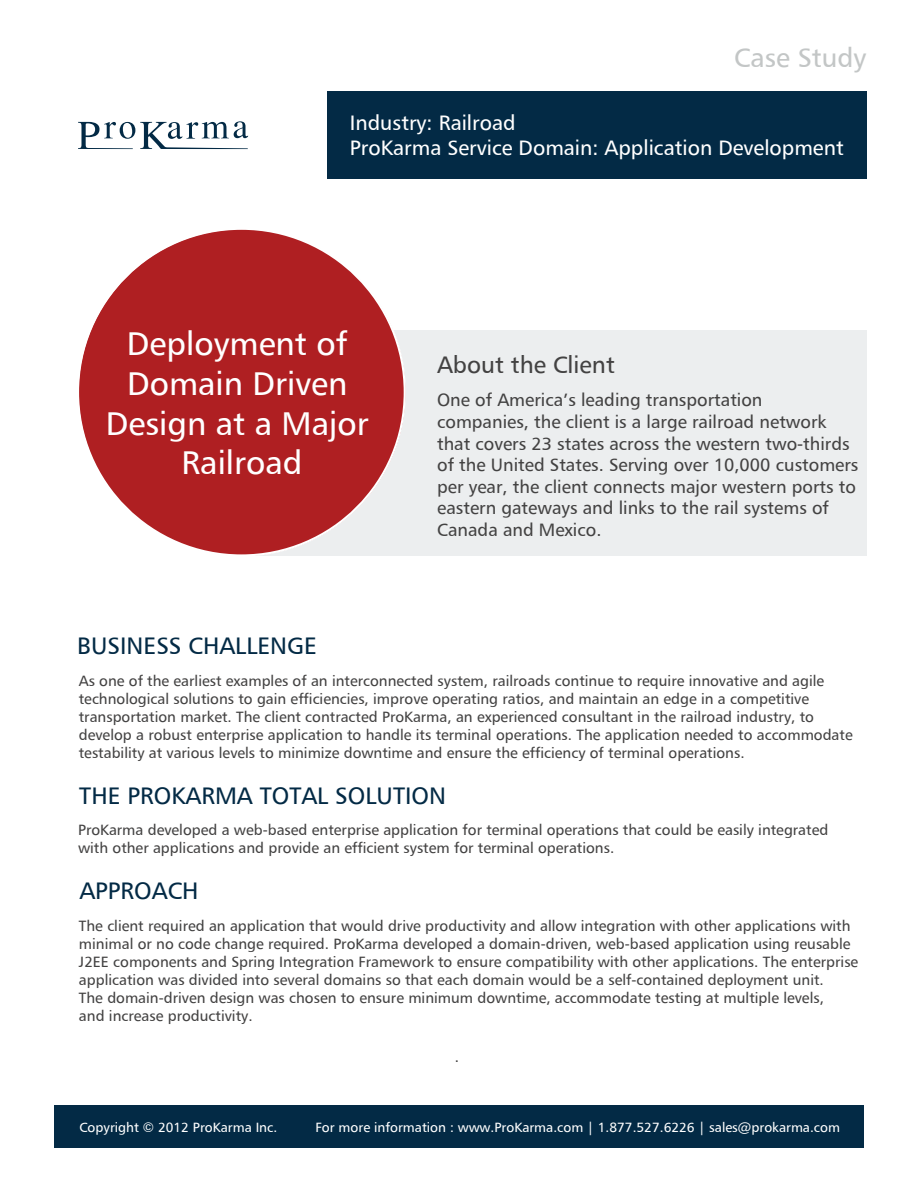
<style>
.page{position:relative;width:918px;height:1188px;background:#fff}
.page>*{position:absolute;margin:0;border:0;box-sizing:border-box;transform-origin:0 0}
.t1{font:33px/39.6px "Frutiger";color:#fff;text-align:center}
.t2{font:27px "Frutiger";color:#c3c6c6}
.t3{font:24px "Frutiger";color:#032a45}
.t4{font:24px "Frutiger";color:#434242}
.t5{font:21px/25.3px "Frutiger";color:#fff}
.t6{font:18px/21.6px "Frutiger";color:#434242}
.t7{font:15px/18px "Frutiger";color:#434242}
.t8{font:13.5px "Frutiger";color:#fff}
</style>
<div class="page">
<div style="left:230px;top:330px;width:637px;height:225px;background:#eceeef"></div>
<div style="left:327px;top:91px;width:540px;height:88px;background:#032a45"></div>
<svg style="left:78px;top:121px;width:170px;height:28px"></svg>
<div style="left:54px;top:1105px;width:810px;height:42px;background:#032a45"></div>
<div style="left:79px;top:229px;width:326px;height:327px;background:#af1f22;border-radius:50%"></div>
<h2 class="t2" style="left:734px;top:40px;width:134px">Case Study</h2>
<h3 class="t5" style="left:350px;top:110px;width:495px">Industry: Railroad<br>ProKarma Service Domain: Application Development</h3>
<h1 class="t1" style="left:106px;top:324px;width:264px">Deployment of<br>Domain Driven<br>Design at a Major<br>Railroad</h1>
<h3 class="t4" style="left:437px;top:349px;width:179px">About the Client</h3>
<p class="t6" style="left:437px;top:389px;width:423px">One of America’s leading transportation companies, the client is a large railroad network that covers 23 states across the western two-thirds of the United States. Serving over 10,000 customers per year, the client connects major western ports to eastern gateways and links to the rail systems of Canada and Mexico.</p>
<h3 class="t3" style="left:77px;top:631px;width:241px">BUSINESS CHALLENGE</h3>
<p class="t7" style="left:79px;top:672px;width:775px">As one of the earliest examples of an interconnected system, railroads continue to require innovative and agile technological solutions to gain efficiencies, improve operating ratios, and maintain an edge in a competitive transportation market. The client contracted ProKarma, an experienced consultant in the railroad industry, to develop a robust enterprise application to handle its terminal operations. The application needed to accommodate testability at various levels to minimize downtime and ensure the efficiency of terminal operations.</p>
<h3 class="t3" style="left:79px;top:781px;width:368px">THE PROKARMA TOTAL SOLUTION</h3>
<p class="t7" style="left:78px;top:821px;width:752px">ProKarma developed a web-based enterprise application for terminal operations that could be easily integrated with other applications and provide an efficient system for terminal operations.</p>
<h3 class="t3" style="left:79px;top:876px;width:121px">APPROACH</h3>
<p class="t7" style="left:79px;top:916px;width:781px">The client required an application that would drive productivity and allow integration with other applications with minimal or no code change required. ProKarma developed a domain-driven, web-based application using reusable J2EE components and Spring Integration Framework to ensure compatibility with other applications. The enterprise application was divided into several domains so that each domain would be a self-contained deployment unit.<br>The domain-driven design was chosen to ensure minimum downtime, accommodate testing at multiple levels,<br>and increase productivity.</p>
<p class="t7" style="left:455px;top:1048px;width:6px">.</p>
<p class="t8" style="left:79px;top:1119px;width:199px">Copyright © 2012 ProKarma Inc.</p>
<p class="t8" style="left:316px;top:1119px;width:526px">For more information : www.ProKarma.com | 1.877.527.6226 | sales@prokarma.com</p>
</div>
